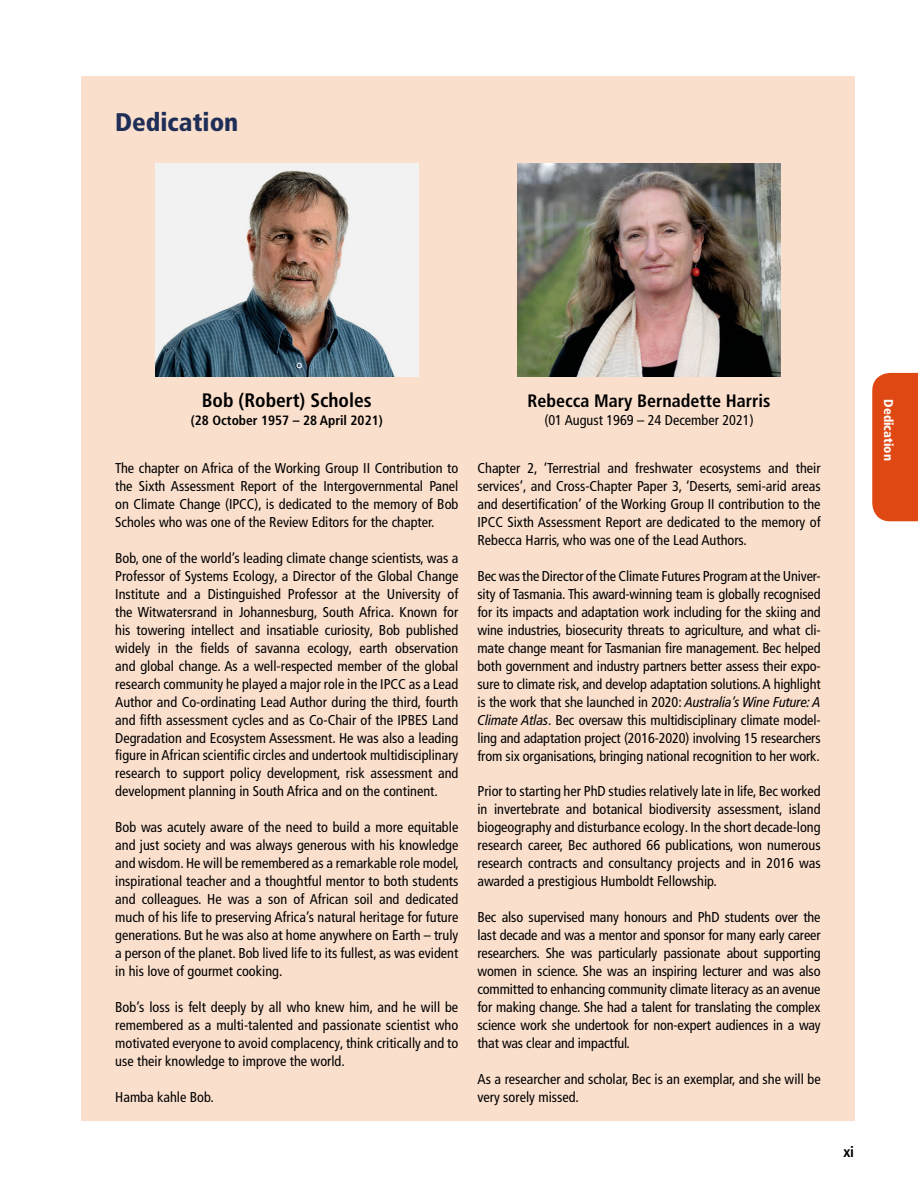
<style>
.page{position:relative;width:918px;height:1188px;background:#fff}
.page>*{position:absolute;margin:0;border:0;box-sizing:border-box;transform-origin:0 0}
.t1{font:900 condensed 25.5px "Frutiger LT Pro";color:#1e2e57}
.t2{font:700 condensed 19.5px "Frutiger LT Pro";color:#000}
.t3{font:700 condensed 18px "Frutiger LT Pro";color:#000}
.t4{font:700 condensed 15px "Frutiger LT Pro";color:#000}
.t5{font:condensed 14.25px/18px "Frutiger LT Pro";color:#000;text-align:justify}
.t6{font:700 condensed 13.5px "Frutiger LT Pro";color:#000}
.t7{font:900 condensed 12.75px "Frutiger LT Pro";color:#fff}
.s1{font-style:italic}
</style>
<div class="page">
<div style="left:872px;top:373px;width:46px;height:148px;background:#df4812"></div>
<div style="left:81px;top:77px;width:774px;height:1044px;background:#fadfcd"></div>
<img style="left:155px;top:164px;width:264px;height:213px">
<img style="left:517px;top:164px;width:264px;height:213px">
<h1 class="t1" style="left:115px;top:106px;width:125px">Dedication</h1>
<h2 class="t2" style="left:202px;top:389px;width:172px">Bob (Robert) Scholes</h2>
<p class="t6" style="left:191px;top:413px;width:193px">(28 October 1957 – 28 April 2021)</p>
<p class="t5" style="left:115px;top:459px;width:345px">The chapter on Africa of the Working Group II Contribution to the Sixth Assessment Report of the Intergovernmental Panel on Climate Change (IPCC), is dedicated to the memory of Bob Scholes who was one of the Review Editors for the chapter.</p>
<p class="t5" style="left:115px;top:549px;width:345px">Bob, one of the world’s leading climate change scientists, was a Professor of Systems Ecology, a Director of the Global Change Institute and a Distinguished Professor at the University of the Witwatersrand in Johannesburg, South Africa. Known for his towering intellect and insatiable curiosity, Bob published widely in the fields of savanna ecology, earth observation and global change. As a well-respected member of the global research community he played a major role in the IPCC as a Lead Author and Co-ordinating Lead Author during the third, fourth and fifth assessment cycles and as Co-Chair of the IPBES Land Degradation and Ecosystem Assessment. He was also a leading figure in African scientific circles and undertook multidisciplinary research to support policy development, risk assessment and development planning in South Africa and on the continent.</p>
<p class="t5" style="left:115px;top:819px;width:345px">Bob was acutely aware of the need to build a more equitable and just society and was always generous with his knowledge and wisdom. He will be remembered as a remarkable role model, inspirational teacher and a thoughtful mentor to both students and colleagues. He was a son of African soil and dedicated much of his life to preserving Africa’s natural heritage for future generations. But he was also at home anywhere on Earth – truly a person of the planet. Bob lived life to its fullest, as was evident in his love of gourmet cooking.</p>
<p class="t5" style="left:115px;top:999px;width:345px">Bob’s loss is felt deeply by all who knew him, and he will be remembered as a multi-talented and passionate scientist who motivated everyone to avoid complacency, think critically and to use their knowledge to improve the world.</p>
<p class="t5" style="left:115px;top:1089px;width:100px">Hamba kahle Bob.</p>
<p class="t3" style="left:528px;top:390px;width:245px">Rebecca Mary Bernadette Harris</p>
<p class="t5" style="left:544px;top:412px;width:211px">(01 August 1969 – 24 December 2021)</p>
<p class="t5" style="left:477px;top:459px;width:345px">Chapter 2, ‘Terrestrial and freshwater ecosystems and their services’, and Cross-Chapter Paper 3, ‘Deserts, semi-arid areas and desertification’ of the Working Group II contribution to the IPCC Sixth Assessment Report are dedicated to the memory of Rebecca Harris, who was one of the Lead Authors.</p>
<p class="t5" style="left:477px;top:567px;width:345px">Bec was the Director of the Climate Futures Program at the Univer&shy;sity of Tasmania. This award-winning team is globally recognised for its impacts and adaptation work including for the skiing and wine industries, biosecurity threats to agriculture, and what cli&shy;mate change meant for Tasmanian fire management. Bec helped both government and industry partners better assess their expo&shy;sure to climate risk, and develop adaptation solutions. A highlight is the work that she launched in 2020: <span class="s1">Australia’s Wine Future: A Climate Atlas</span>. Bec oversaw this multidisciplinary climate model&shy;ling and adaptation project (2016-2020) involving 15 researchers from six organisations, bringing national recognition to her work.</p>
<p class="t5" style="left:477px;top:783px;width:345px">Prior to starting her PhD studies relatively late in life, Bec worked in invertebrate and botanical biodiversity assessment, island biogeography and disturbance ecology. In the short decade-long research career, Bec authored 66 publications, won numerous research contracts and consultancy projects and in 2016 was awarded a prestigious Humboldt Fellowship.</p>
<p class="t5" style="left:477px;top:909px;width:345px">Bec also supervised many honours and PhD students over the last decade and was a mentor and sponsor for many early career researchers. She was particularly passionate about supporting women in science. She was an inspiring lecturer and was also committed to enhancing community climate literacy as an avenue for making change. She had a talent for translating the complex science work she undertook for non-expert audiences in a way that was clear and impactful.</p>
<p class="t5" style="left:477px;top:1071px;width:345px">As a researcher and scholar, Bec is an exemplar, and she will be very sorely missed.</p>
<p class="t4" style="left:843px;top:1143px;width:12px">xi</p>
<p class="t7" style="left:896px;top:399px;width:63px;rotate:90deg">Dedication</p>
</div>
